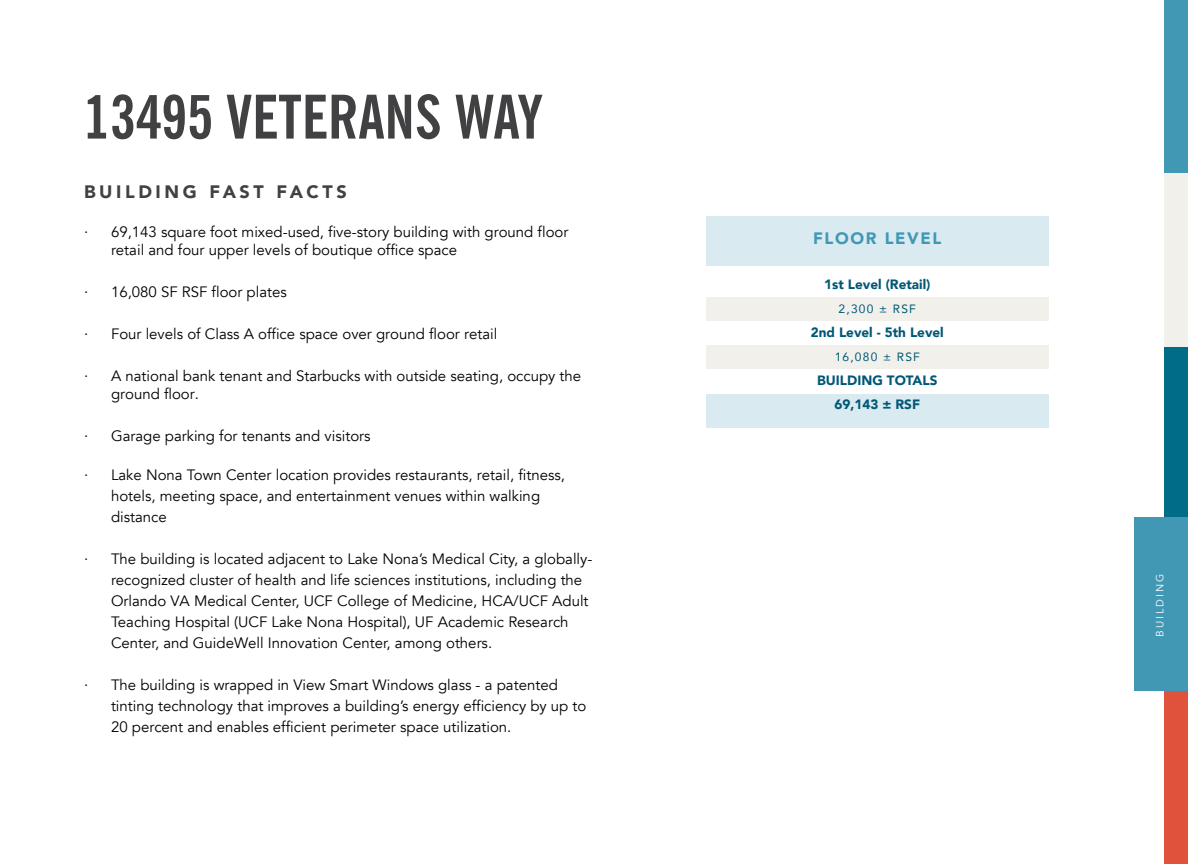
<style>
.page{position:relative;width:1188px;height:864px;background:#fff}
.page>*{position:absolute;margin:0;border:0;box-sizing:border-box;transform-origin:0 0}
.t1{font:700 condensed 60px "News Gothic BT";color:#414042}
.t2{font:900 18px "Avenir";letter-spacing:.2em;color:#414042}
.t3{font:900 16.5px "Avenir";letter-spacing:.1em;color:#4098b5}
.t4{font:15px/21px "Avenir";color:#000101}
.t5{font:900 13.5px/24px "Avenir";color:#005776;text-align:center}
.t6{font:12px "Avenir";letter-spacing:.1em;color:#005776}
.t7{font:10.5px "Avenir";letter-spacing:.2em;color:#fff}
</style>
<div class="page">
<div style="left:1164px;top:345px;width:24px;height:173px;background:#006c87"></div>
<div style="left:1164px;top:173px;width:24px;height:173px;background:#f2f0eb"></div>
<div style="left:1164px;top:691px;width:24px;height:173px;background:#e1523d"></div>
<div style="left:1164px;top:0;width:24px;height:173px;background:#4098b5"></div>
<div style="left:1134px;top:517px;width:54px;height:174px;background:#4098b5"></div>
<div style="left:706px;top:394px;width:342px;height:34px;background:#d9eaf0"></div>
<div style="left:706px;top:216px;width:342px;height:49px;background:#d9eaf0"></div>
<div style="left:706px;top:345px;width:342px;height:24px;background:#f2f0eb"></div>
<div style="left:706px;top:297px;width:342px;height:24px;background:#f2f0eb"></div>
<h1 class="t1" style="left:84px;top:80px;width:459px">13495 VETERANS WAY</h1>
<p class="t2" style="left:84px;top:176px;width:264px">BUILDING FAST FACTS</p>
<p class="t4" style="left:111px;top:223px;width:459px;line-height:18px;text-indent:-27px">· 69,143 square foot mixed-used, five-story building with ground floor retail and four upper levels of boutique office space</p>
<p class="t4" style="left:84px;top:281px;width:204px">· 16,080 SF RSF floor plates</p>
<p class="t4" style="left:84px;top:323px;width:415px">· Four levels of Class A office space over ground floor retail</p>
<p class="t4" style="left:111px;top:367px;width:472px;line-height:18px;text-indent:-27px">· A national bank tenant and Starbucks with outside seating, occupy the ground floor.</p>
<p class="t4" style="left:84px;top:425px;width:288px">· Garage parking for tenants and visitors</p>
<p class="t4" style="left:111px;top:464px;width:456px;text-indent:-27px">· Lake Nona Town Center location provides restaurants, retail, fitness, hotels, meeting space, and entertainment venues within walking distance</p>
<p class="t4" style="left:111px;top:548px;width:483px;text-indent:-27px">· The building is located adjacent to Lake Nona’s Medical City, a globally&shy;recognized cluster of health and life sciences institutions, including the Orlando VA Medical Center, UCF College of Medicine, HCA/UCF Adult Teaching Hospital (UCF Lake Nona Hospital), UF Academic Research Center, and GuideWell Innovation Center, among others.</p>
<p class="t4" style="left:111px;top:674px;width:477px;text-indent:-27px">· The building is wrapped in View Smart Windows glass - a patented tinting technology that improves a building’s energy efficiency by up to<br>20 percent and enables efficient perimeter space utilization.</p>
<p class="t3" style="left:813px;top:225px;width:130px">FLOOR LEVEL</p>
<p class="t5" style="left:824px;top:272px;width:108px">1st Level (Retail)</p>
<p class="t6" style="left:839px;top:300px;width:79px">2,300 ± RSF</p>
<p class="t5" style="left:811px;top:320px;width:134px">2nd Level - 5th Level</p>
<p class="t6" style="left:835px;top:348px;width:87px">16,080 ± RSF</p>
<p class="t5" style="left:817px;top:368px;width:122px">BUILDING TOTALS<br>69,143 ± RSF</p>
<p class="t7" style="left:1153px;top:637px;width:65px;rotate:-90deg">BUILDING</p>
</div>
